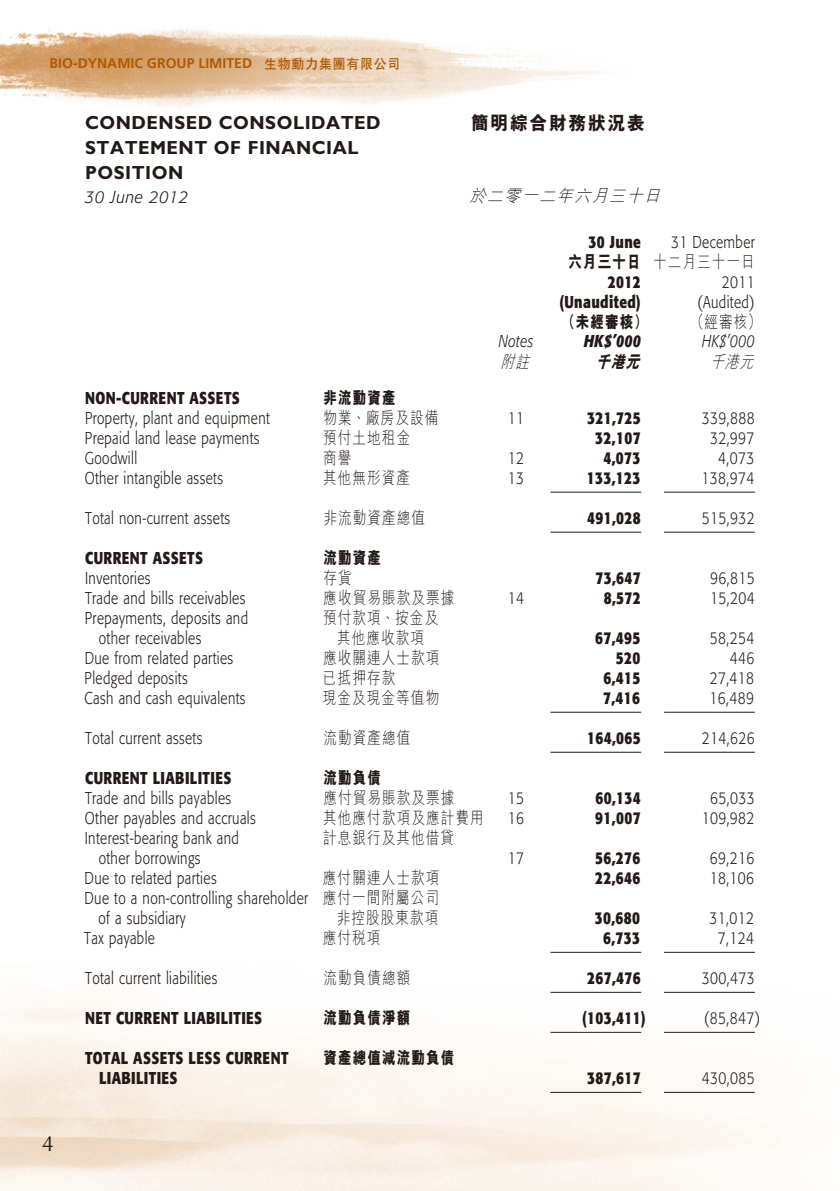
<style>
.page{position:relative;width:840px;height:1191px;background:#fff}
.page>*{position:absolute;margin:0;border:0;box-sizing:border-box;transform-origin:0 0}
.t1{font:22px "Optima LT Std";color:#231916;scale:.95 1}
.t2{font:700 19px/25px "Gill Sans Std";letter-spacing:.03em;color:#231916;scale:.95 1}
.t3{font:800 19px "M Hei HK";letter-spacing:.08em;color:#231916;scale:.95 1}
.t4{font:300 17px/20px "Formata";letter-spacing:.03em;color:#231916;scale:.8 1}
.t5{font:700 17px "Formata";letter-spacing:.03em;color:#231916;scale:.8 1}
.t6{font:300 17px "M Hei HK";letter-spacing:.08em;color:#231916;scale:.8 1}
.t7{font:800 17px "M Hei HK";letter-spacing:.08em;color:#231916;scale:.8 1}
.t8{font:italic 300 17px "Formata";letter-spacing:.03em;color:#231916;scale:.8 1}
.t9{font:italic 300 17px "M Hei HK";color:#231916;scale:.95 1}
.t10{font:italic 300 17px "Formata";letter-spacing:.03em;color:#231916;scale:.95 1}
.t11{font:italic 700 17px "Formata";color:#231916;scale:.8 1}
.t12{font:italic 300 17px "M Hei HK";color:#231916;scale:.8 1}
.t13{font:italic 800 17px "M Hei HK";color:#231916;scale:.8 1}
.t14{font:700 14px "Frutiger LT Std";color:#b35900}
.s1{font-family:"C Hei 2 HK"}
.s2{font-weight:800}
.s3{font-family:"M Hei HK"}
</style>
<div class="page">
<img style="left:0;top:27px;width:604px;height:81px">
<img style="left:0;top:991px;width:758px;height:200px">
<hr style="left:550px;top:491px;width:91px;height:1px;background:#231916">
<hr style="left:663px;top:491px;width:91px;height:1px;background:#231916">
<hr style="left:550px;top:531px;width:91px;height:1px;background:#231916">
<hr style="left:663px;top:531px;width:91px;height:1px;background:#231916">
<hr style="left:550px;top:711px;width:91px;height:1px;background:#231916">
<hr style="left:663px;top:711px;width:91px;height:1px;background:#231916">
<hr style="left:550px;top:751px;width:91px;height:1px;background:#231916">
<hr style="left:663px;top:751px;width:91px;height:1px;background:#231916">
<hr style="left:550px;top:951px;width:91px;height:1px;background:#231916">
<hr style="left:663px;top:951px;width:91px;height:1px;background:#231916">
<hr style="left:550px;top:991px;width:91px;height:1px;background:#231916">
<hr style="left:663px;top:991px;width:91px;height:1px;background:#231916">
<hr style="left:550px;top:1031px;width:91px;height:1px;background:#231916">
<hr style="left:663px;top:1031px;width:91px;height:1px;background:#231916">
<hr style="left:550px;top:1091px;width:91px;height:1px;background:#231916">
<hr style="left:663px;top:1091px;width:91px;height:1px;background:#231916">
<p class="t14" style="left:50px;top:55px;width:352px">BIO-DYNAMIC GROUP LIMITED <span class="s1">生物動力集團有限公司</span></p>
<p class="t2" style="left:85px;top:110px;width:312px">CONDENSED CONSOLIDATED<br>STATEMENT OF FINANCIAL<br>POSITION</p>
<p class="t10" style="left:85px;top:187px;width:110px">30 June 2012</p>
<p class="t3" style="left:471px;top:111px;width:184px">簡明綜合財務狀況表</p>
<p class="t9" style="left:469px;top:183px;width:208px">於二零一二年六月三十日</p>
<p class="t5" style="left:588px;top:231px;width:67px">30 June</p>
<p class="t4" style="left:670px;top:232px;width:106px">31 December</p>
<p class="t6" style="left:568px;top:249px;width:234px"><span class="s2">六月三十日</span> 十二月三十一日</p>
<p class="t5" style="left:607px;top:271px;width:43px">2012</p>
<p class="t4" style="left:721px;top:272px;width:43px">2011</p>
<p class="t5" style="left:559px;top:291px;width:103px">(Unaudited)</p>
<p class="t4" style="left:697px;top:292px;width:73px">(Audited)</p>
<p class="t7" style="left:561px;top:310px;width:109px">（未經審核）</p>
<p class="t6" style="left:690px;top:309px;width:90px">（經審核）</p>
<p class="t8" style="left:498px;top:331px;width:45px">Notes</p>
<p class="t11" style="left:583px;top:330px;width:73px">HK$’000</p>
<p class="t8" style="left:701px;top:331px;width:67px">HK$’000</p>
<p class="t12" style="left:500px;top:349px;width:44px">附註</p>
<p class="t13" style="left:596px;top:350px;width:63px">千港元</p>
<p class="t12" style="left:709px;top:349px;width:63px">千港元</p>
<p class="t1" style="left:42px;top:1130px;width:14px">4</p>
<p class="t5" style="left:85px;top:387px;width:195px">NON-CURRENT ASSETS</p>
<p class="t7" style="left:323px;top:386px;width:92px">非流動資產</p>
<p class="t4" style="left:85px;top:408px;width:232px">Property, plant and equipment</p>
<p class="t6" style="left:323px;top:405px;width:145px">物業、廠房及設備</p>
<p class="t4" style="left:507px;top:408px;width:22px">11</p>
<p class="t5" style="left:586px;top:407px;width:69px">321,725</p>
<p class="t4" style="left:701px;top:408px;width:67px">339,888</p>
<p class="t4" style="left:85px;top:428px;width:220px">Prepaid land lease payments</p>
<p class="t6" style="left:323px;top:425px;width:110px">預付土地租金</p>
<p class="t5" style="left:595px;top:427px;width:58px">32,107</p>
<p class="t4" style="left:709px;top:428px;width:57px">32,997</p>
<p class="t4" style="left:85px;top:448px;width:67px">Goodwill</p>
<p class="t6" style="left:323px;top:445px;width:37px">商譽</p>
<p class="t4" style="left:507px;top:448px;width:22px">12</p>
<p class="t5" style="left:603px;top:447px;width:48px">4,073</p>
<p class="t4" style="left:718px;top:448px;width:47px">4,073</p>
<p class="t4" style="left:85px;top:468px;width:174px">Other intangible assets</p>
<p class="t6" style="left:323px;top:465px;width:110px">其他無形資產</p>
<p class="t4" style="left:507px;top:468px;width:22px">13</p>
<p class="t5" style="left:586px;top:467px;width:69px">133,123</p>
<p class="t4" style="left:701px;top:468px;width:67px">138,974</p>
<p class="t4" style="left:85px;top:508px;width:182px">Total non-current assets</p>
<p class="t6" style="left:323px;top:505px;width:129px">非流動資產總值</p>
<p class="t5" style="left:587px;top:507px;width:69px">491,028</p>
<p class="t4" style="left:701px;top:508px;width:67px">515,932</p>
<p class="t5" style="left:85px;top:547px;width:149px">CURRENT ASSETS</p>
<p class="t7" style="left:323px;top:546px;width:74px">流動資產</p>
<p class="t4" style="left:85px;top:568px;width:83px">Inventories</p>
<p class="t6" style="left:323px;top:565px;width:37px">存貨</p>
<p class="t5" style="left:595px;top:567px;width:58px">73,647</p>
<p class="t4" style="left:709px;top:568px;width:57px">96,815</p>
<p class="t4" style="left:85px;top:588px;width:202px">Trade and bills receivables</p>
<p class="t6" style="left:323px;top:585px;width:165px">應收貿易賬款及票據</p>
<p class="t4" style="left:507px;top:588px;width:22px">14</p>
<p class="t5" style="left:603px;top:587px;width:48px">8,572</p>
<p class="t4" style="left:709px;top:588px;width:57px">15,204</p>
<p class="t4" style="left:85px;top:608px;width:205px">Prepayments, deposits and</p>
<p class="t6" style="left:323px;top:605px;width:145px">預付款項、按金及</p>
<p class="t4" style="left:99px;top:628px;width:130px">other receivables</p>
<p class="t6" style="left:337px;top:625px;width:110px">其他應收款項</p>
<p class="t5" style="left:595px;top:627px;width:58px">67,495</p>
<p class="t4" style="left:709px;top:628px;width:57px">58,254</p>
<p class="t4" style="left:85px;top:648px;width:187px">Due from related parties</p>
<p class="t6" style="left:323px;top:645px;width:147px">應收關連人士款項</p>
<p class="t5" style="left:615px;top:647px;width:32px">520</p>
<p class="t4" style="left:729px;top:648px;width:32px">446</p>
<p class="t4" style="left:85px;top:668px;width:130px">Pledged deposits</p>
<p class="t6" style="left:323px;top:665px;width:92px">已抵押存款</p>
<p class="t5" style="left:603px;top:667px;width:48px">6,415</p>
<p class="t4" style="left:709px;top:668px;width:57px">27,418</p>
<p class="t4" style="left:84px;top:688px;width:203px">Cash and cash equivalents</p>
<p class="t6" style="left:322px;top:685px;width:147px">現金及現金等值物</p>
<p class="t5" style="left:603px;top:687px;width:48px">7,416</p>
<p class="t4" style="left:709px;top:688px;width:57px">16,489</p>
<p class="t4" style="left:85px;top:728px;width:148px">Total current assets</p>
<p class="t6" style="left:323px;top:725px;width:110px">流動資產總值</p>
<p class="t5" style="left:587px;top:727px;width:69px">164,065</p>
<p class="t4" style="left:701px;top:728px;width:67px">214,626</p>
<p class="t5" style="left:85px;top:767px;width:184px">CURRENT LIABILITIES</p>
<p class="t7" style="left:323px;top:766px;width:74px">流動負債</p>
<p class="t4" style="left:85px;top:788px;width:184px">Trade and bills payables</p>
<p class="t6" style="left:323px;top:785px;width:165px">應付貿易賬款及票據</p>
<p class="t4" style="left:507px;top:788px;width:22px">15</p>
<p class="t5" style="left:595px;top:787px;width:58px">60,134</p>
<p class="t4" style="left:709px;top:788px;width:57px">65,033</p>
<p class="t4" style="left:85px;top:808px;width:215px">Other payables and accruals</p>
<p class="t6" style="left:323px;top:805px;width:202px">其他應付款項及應計費用</p>
<p class="t4" style="left:507px;top:808px;width:22px">16</p>
<p class="t5" style="left:595px;top:807px;width:58px">91,007</p>
<p class="t4" style="left:701px;top:808px;width:67px">109,982</p>
<p class="t4" style="left:85px;top:828px;width:194px">Interest-bearing bank and</p>
<p class="t6" style="left:323px;top:825px;width:165px">計息銀行及其他借貸</p>
<p class="t4" style="left:99px;top:848px;width:129px">other borrowings</p>
<p class="t4" style="left:507px;top:848px;width:22px">17</p>
<p class="t5" style="left:594px;top:847px;width:58px">56,276</p>
<p class="t4" style="left:709px;top:848px;width:57px">69,216</p>
<p class="t4" style="left:85px;top:868px;width:166px">Due to related parties</p>
<p class="t6" style="left:323px;top:865px;width:147px">應付關連人士款項</p>
<p class="t5" style="left:594px;top:867px;width:58px">22,646</p>
<p class="t4" style="left:709px;top:868px;width:57px">18,106</p>
<p class="t4" style="left:98px;top:888px;width:427px;text-indent:-14px">Due to a non-controlling shareholder <span class="s3">應付一間附屬公司</span>of a subsidiary</p>
<p class="t6" style="left:336px;top:905px;width:129px">非控股股東款項</p>
<p class="t5" style="left:594px;top:907px;width:58px">30,680</p>
<p class="t4" style="left:709px;top:908px;width:57px">31,012</p>
<p class="t4" style="left:84px;top:928px;width:90px">Tax payable</p>
<p class="t6" style="left:322px;top:925px;width:74px">應付稅項</p>
<p class="t5" style="left:602px;top:927px;width:48px">6,733</p>
<p class="t4" style="left:717px;top:928px;width:47px">7,124</p>
<p class="t4" style="left:85px;top:968px;width:167px">Total current liabilities</p>
<p class="t6" style="left:323px;top:965px;width:110px">流動負債總額</p>
<p class="t5" style="left:587px;top:967px;width:69px">267,476</p>
<p class="t4" style="left:701px;top:968px;width:67px">300,473</p>
<p class="t5" style="left:85px;top:1007px;width:223px">NET CURRENT LIABILITIES</p>
<p class="t7" style="left:323px;top:1006px;width:110px">流動負債淨額</p>
<p class="t5" style="left:582px;top:1007px;width:81px">(103,411)</p>
<p class="t4" style="left:703px;top:1008px;width:72px">(85,847)</p>
<p class="t5" style="left:85px;top:1047px;width:255px">TOTAL ASSETS LESS CURRENT</p>
<p class="t7" style="left:323px;top:1046px;width:165px">資產總值減流動負債</p>
<p class="t5" style="left:99px;top:1067px;width:100px">LIABILITIES</p>
<p class="t5" style="left:586px;top:1067px;width:69px">387,617</p>
<p class="t4" style="left:701px;top:1068px;width:67px">430,085</p>
</div>
